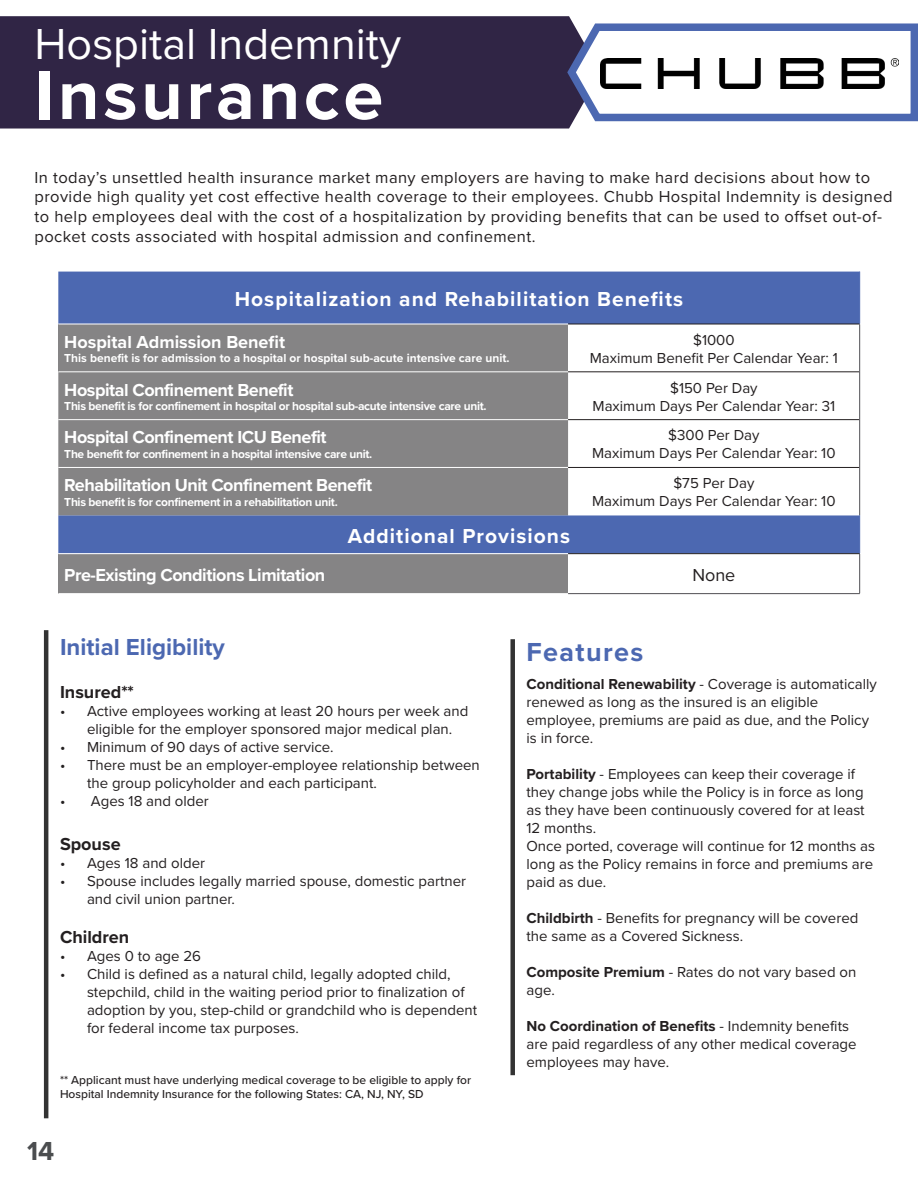
<style>
.page{position:relative;width:918px;height:1188px;background:#fff}
.page>*{position:absolute;margin:0;border:0;box-sizing:border-box;transform-origin:0 0}
.t1{font:700 72px "Proxima Nova";letter-spacing:.05em;color:#fff}
.t2{font:45px "Proxima Nova";color:#fff}
.t3{font:700 27px "Proxima Nova";letter-spacing:.05em;color:#4c68b1}
.t4{font:700 27px "Proxima Nova";color:#4b4d4f}
.t5{font:700 24px "Proxima Nova";color:#4c68b1}
.t6{font:700 21px "Proxima Nova";letter-spacing:.05em;color:#fff}
.t7{font:700 18px "Proxima Nova";letter-spacing:-.025em;color:#fff}
.t8{font:700 18px "Proxima Nova";color:#fff}
.t9{font:700 18px "Proxima Nova";color:#231f20}
.t10{font:18px "Proxima Nova";color:#231f20}
.t11{font:16.5px/19.8px "Proxima Nova";letter-spacing:.025em;color:#231f20}
.t12{font:15px/18px "Proxima Nova";color:#231f20}
.t13{font:700 12px "Proxima Nova";letter-spacing:-.025em;color:#fff}
.t14{font:500 12px/14.4px "Proxima Nova";color:#231f20}
.t15{font:700 12px "Proxima Nova";color:#fff}
.s1{font-weight:700}
</style>
<div class="page">
<div style="left:0;top:16px;width:571px;height:113px;background:#302545"></div>
<svg style="left:563px;top:17px;width:355px;height:108px"></svg>
<div style="left:510px;top:639px;width:5px;height:436px;background:#333"></div>
<div style="left:58px;top:272px;width:801px;height:281px;background:#4c68b1"></div>
<div style="left:58px;top:324px;width:510px;height:48px;background:#858485"></div>
<svg style="left:568px;top:325px;width:291px;height:230px"></svg>
<div style="left:58px;top:372px;width:510px;height:143px;background:#858485"></div>
<div style="left:58px;top:554px;width:510px;height:40px;background:#858485"></div>
<hr style="left:58px;top:324px;width:510px;height:1px;background:#fff">
<hr style="left:58px;top:371px;width:510px;height:1px;background:#fff">
<hr style="left:58px;top:419px;width:510px;height:1px;background:#fff">
<hr style="left:58px;top:467px;width:510px;height:1px;background:#fff">
<hr style="left:58px;top:593px;width:510px;height:1px;background:#fff">
<hr style="left:568px;top:324px;width:292px;height:1px;background:#231f20">
<hr style="left:568px;top:371px;width:291px;height:1px;background:#231f20">
<hr style="left:568px;top:419px;width:291px;height:1px;background:#231f20">
<hr style="left:568px;top:467px;width:291px;height:1px;background:#231f20">
<hr style="left:568px;top:553px;width:292px;height:1px;background:#231f20">
<hr style="left:568px;top:593px;width:292px;height:1px;background:#504f54">
<hr style="left:859px;top:324px;width:1px;height:48px;background:#504f54">
<hr style="left:859px;top:372px;width:1px;height:48px;background:#504f54">
<hr style="left:859px;top:420px;width:1px;height:47px;background:#504f54">
<hr style="left:859px;top:467px;width:1px;height:48px;background:#504f54">
<hr style="left:859px;top:554px;width:1px;height:39px;background:#504f54">
<hr style="left:859px;top:272px;width:1px;height:52px;background:#4c68b1">
<hr style="left:859px;top:515px;width:1px;height:38px;background:#4c68b1">
<img style="left:601px;top:58px;width:298px;height:31px">
<hr style="left:44px;top:630px;width:4px;height:488px;background:#333">
<h2 class="t2" style="left:35px;top:10px;width:368px">Hospital Indemnity</h2>
<h1 class="t1" style="left:35px;top:41px;width:350px">Insurance</h1>
<p class="t11" style="left:35px;top:166px;width:860px">In today’s unsettled health insurance market many employers are having to make hard decisions about how to provide high quality yet cost effective health coverage to their employees. Chubb Hospital Indemnity is designed to help employees deal with the cost of a hospitalization by providing benefits that can be used to offset out-of&shy;pocket costs associated with hospital admission and confinement.</p>
<h3 class="t6" style="left:235px;top:283px;width:450px">Hospitalization and Rehabilitation Benefits</h3>
<p class="t8" style="left:64px;top:328px;width:222px">Hospital Admission Benefit</p>
<p class="t15" style="left:64px;top:349px;width:447px">This benefit is for admission to a hospital or hospital sub-acute intensive care unit.</p>
<p class="t12" style="left:590px;top:330px;width:250px;text-align:center">$1000<br>Maximum Benefit Per Calendar Year: 1</p>
<p class="t7" style="left:64px;top:376px;width:231px">Hospital Confinement Benefit</p>
<p class="t13" style="left:64px;top:397px;width:424px">This benefit is for confinement in hospital or hospital sub-acute intensive care unit.</p>
<p class="t12" style="left:593px;top:378px;width:244px;text-align:center">$150 Per Day<br>Maximum Days Per Calendar Year: 31</p>
<p class="t7" style="left:64px;top:424px;width:264px">Hospital Confinement ICU Benefit</p>
<p class="t13" style="left:64px;top:445px;width:309px">The benefit for confinement in a hospital intensive care unit.</p>
<p class="t12" style="left:592px;top:426px;width:245px;text-align:center">$300 Per Day<br>Maximum Days Per Calendar Year: 10</p>
<p class="t7" style="left:64px;top:472px;width:310px">Rehabilitation Unit Confinement Benefit</p>
<p class="t13" style="left:64px;top:493px;width:275px">This benefit is for confinement in a rehabilitation unit.</p>
<p class="t12" style="left:592px;top:474px;width:245px;text-align:center">$75 Per Day<br>Maximum Days Per Calendar Year: 10</p>
<h3 class="t6" style="left:348px;top:520px;width:224px">Additional Provisions</h3>
<p class="t7" style="left:64px;top:561px;width:263px">Pre-Existing Conditions Limitation</p>
<p class="t10" style="left:692px;top:561px;width:45px">None</p>
<h3 class="t5" style="left:60px;top:629px;width:166px">Initial Eligibility</h3>
<p class="t9" style="left:60px;top:679px;width:75px">Insured**</p>
<p class="t12" style="left:87px;top:702px;width:383px;text-indent:-27px">• Active employees working at least 20 hours per week and eligible for the employer sponsored major medical plan.</p>
<p class="t12" style="left:60px;top:738px;width:275px">• Minimum of 90 days of active service.</p>
<p class="t12" style="left:87px;top:756px;width:394px;text-indent:-27px">• There must be an employer-employee relationship between the group policyholder and each participant.</p>
<p class="t12" style="left:60px;top:792px;width:150px">• Ages 18 and older</p>
<p class="t9" style="left:60px;top:830px;width:62px">Spouse</p>
<p class="t12" style="left:60px;top:853px;width:147px">• Ages 18 and older</p>
<p class="t12" style="left:87px;top:871px;width:381px;text-indent:-27px">• Spouse includes legally married spouse, domestic partner and civil union partner.</p>
<p class="t9" style="left:60px;top:924px;width:71px">Children</p>
<p class="t12" style="left:60px;top:946px;width:143px">• Ages 0 to age 26</p>
<p class="t12" style="left:87px;top:964px;width:392px;text-indent:-27px">• Child is defined as a natural child, legally adopted child, stepchild, child in the waiting period prior to finalization of adoption by you, step-child or grandchild who is dependent for federal income tax purposes.</p>
<p class="t14" style="left:60px;top:1072px;width:413px">** Applicant must have underlying medical coverage to be eligible to apply for<br>Hospital Indemnity Insurance for the following States: CA, NJ, NY, SD</p>
<h3 class="t4" style="left:27px;top:1131px;width:29px">14</h3>
<h3 class="t3" style="left:526px;top:631px;width:118px">Features</h3>
<p class="t12" style="left:526px;top:675px;width:352px"><span class="s1">Conditional Renewability</span> - Coverage is automatically renewed as long as the insured is an eligible employee, premiums are paid as due, and the Policy is in force.</p>
<p class="t12" style="left:526px;top:765px;width:350px"><span class="s1">Portability</span> - Employees can keep their coverage if they change jobs while the Policy is in force as long as they have been continuously covered for at least 12 months.<br>Once ported, coverage will continue for 12 months as long as the Policy remains in force and premiums are paid as due.</p>
<p class="t12" style="left:526px;top:909px;width:333px"><span class="s1">Childbirth</span> - Benefits for pregnancy will be covered the same as a Covered Sickness.</p>
<p class="t12" style="left:526px;top:963px;width:331px"><span class="s1">Composite Premium</span> - Rates do not vary based on age.</p>
<p class="t12" style="left:526px;top:1017px;width:332px"><span class="s1">No Coordination of Benefits</span> - Indemnity benefits are paid regardless of any other medical coverage employees may have.</p>
</div>
